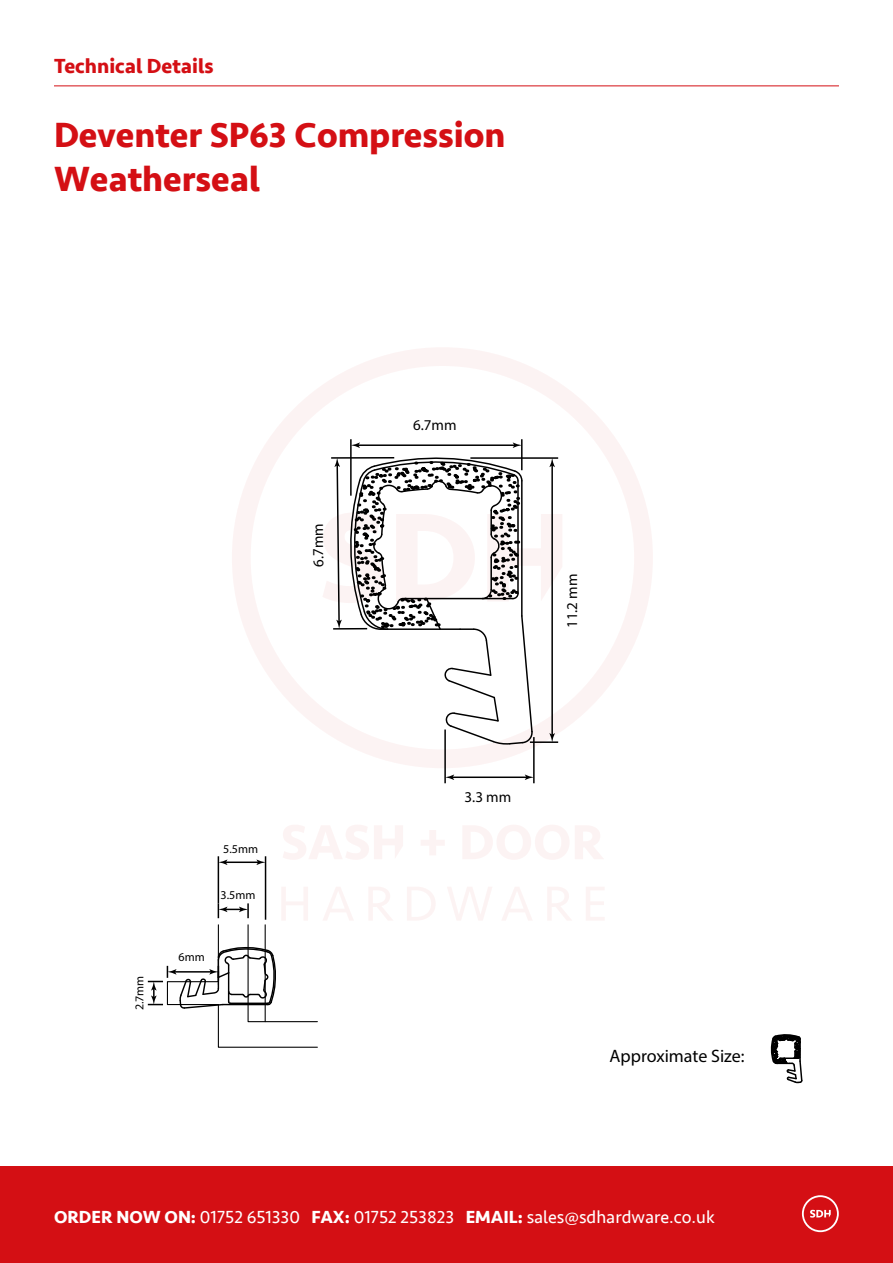
<style>
.page{position:relative;width:893px;height:1263px;background:#fff}
.page>*{position:absolute;margin:0;border:0;box-sizing:border-box;transform-origin:0 0}
.t1{font:700 36px/43.2px "Seravek";color:#d40f14}
.t2{font:700 21px "Seravek";color:#d40f14}
.t3{font:18px "Seravek";color:#fff}
.t4{font:18px "Myriad Pro";color:#000}
.t5{font:15px "Myriad Pro";color:#000}
.t6{font:12px "Myriad Pro";color:#000}
.s1{font-weight:700}
</style>
<div class="page">
<svg style="left:232px;top:348px;width:421px;height:420px"></svg>
<svg style="left:283px;top:825px;width:120px;height:34px"></svg>
<svg style="left:421px;top:830px;width:23px;height:25px"></svg>
<svg style="left:463px;top:825px;width:140px;height:34px"></svg>
<svg style="left:369px;top:887px;width:23px;height:33px"></svg>
<svg style="left:407px;top:887px;width:28px;height:33px"></svg>
<svg style="left:447px;top:887px;width:45px;height:33px"></svg>
<svg style="left:502px;top:887px;width:30px;height:33px"></svg>
<svg style="left:548px;top:887px;width:23px;height:33px"></svg>
<svg style="left:586px;top:887px;width:18px;height:33px"></svg>
<div style="left:0;top:1166px;width:893px;height:97px;background:#d40f14"></div>
<svg style="left:802px;top:1195px;width:37px;height:37px"></svg>
<hr style="left:54px;top:85px;width:785px;height:1px;background:#d40f14">
<svg style="left:771px;top:1034px;width:32px;height:50px"></svg>
<hr style="left:533px;top:737px;width:2px;height:46px;background:#000">
<hr style="left:444px;top:729px;width:2px;height:54px;background:#000">
<hr style="left:451px;top:776px;width:77px;height:2px;background:#000">
<svg style="left:445px;top:774px;width:9px;height:6px"></svg>
<svg style="left:525px;top:774px;width:9px;height:6px"></svg>
<hr style="left:521px;top:439px;width:2px;height:31px;background:#000">
<hr style="left:350px;top:439px;width:2px;height:57px;background:#000">
<hr style="left:357px;top:444px;width:159px;height:2px;background:#000">
<svg style="left:351px;top:442px;width:9px;height:6px"></svg>
<svg style="left:513px;top:442px;width:9px;height:6px"></svg>
<svg style="left:322px;top:454px;width:240px;height:291px"></svg>
<hr style="left:265px;top:856px;width:1px;height:64px;background:#000">
<hr style="left:218px;top:856px;width:1px;height:47px;background:#000">
<hr style="left:224px;top:861px;width:35px;height:2px;background:#000">
<svg style="left:219px;top:859px;width:8px;height:6px"></svg>
<svg style="left:256px;top:859px;width:9px;height:6px"></svg>
<svg style="left:148px;top:886px;width:205px;height:162px"></svg>
<p class="t2" style="left:54px;top:50px;width:161px">Technical Details</p>
<h1 class="t1" style="left:54px;top:113px;width:453px">Deventer SP63 Compression<br>Weatherseal</h1>
<p class="t5" style="left:309px;top:567px;width:45px;rotate:-91deg">6.7mm</p>
<p class="t6" style="left:132px;top:1010px;width:36px;rotate:-90deg">2.7mm</p>
<p class="t6" style="left:223px;top:842px;width:36px">5.5mm</p>
<p class="t6" style="left:221px;top:887px;width:36px">3.5mm</p>
<p class="t6" style="left:179px;top:950px;width:28px">6mm</p>
<p class="t5" style="left:413px;top:416px;width:45px">6.7mm</p>
<p class="t5" style="left:563px;top:628px;width:56px;rotate:-90deg">11.2 mm</p>
<p class="t5" style="left:465px;top:788px;width:48px">3.3 mm</p>
<p class="t4" style="left:610px;top:1045px;width:137px">Approximate Size:</p>
<p class="t3" style="left:54px;top:1203px;width:662px"><span class="s1">ORDER NOW ON:</span> 01752 651330 <span class="s1">FAX:</span> 01752 253823 <span class="s1">EMAIL:</span> sales@sdhardware.co.uk</p>
</div>
